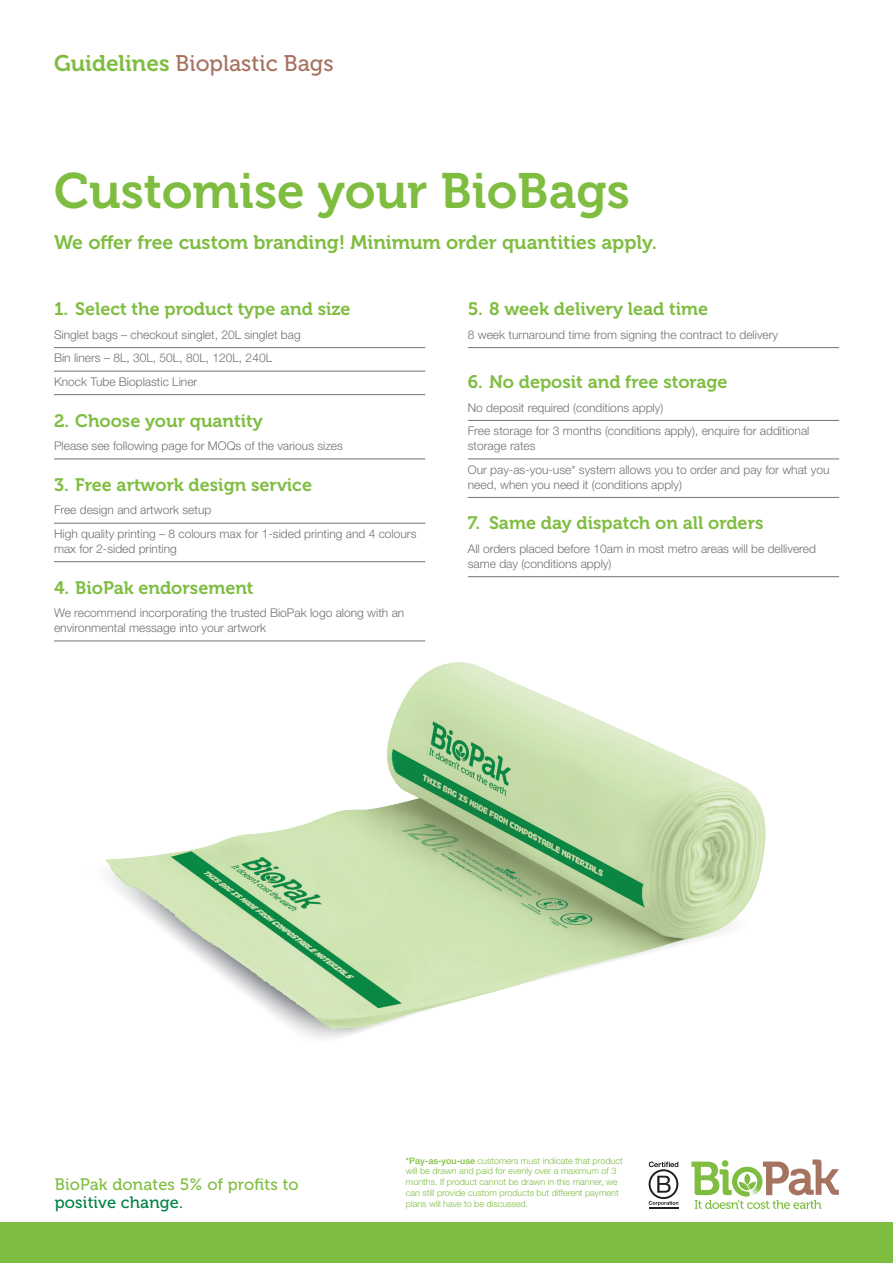
<style>
.page{position:relative;width:893px;height:1263px;background:#fff}
.page>*{position:absolute;margin:0;border:0;box-sizing:border-box;transform-origin:0 0}
.Page_header{font:49.5px "Museo 700";color:#7fbd41}
.t1{font:22.5px "Museo 500";color:#a67361}
.Dark_green_subheader{font:19.5px "Museo 700";color:#7fbd41}
.Sub_subheader{font:18px "Museo 700";color:#7fbd41}
.t2{font:16.5px "Museo 500";letter-spacing:.01em;color:#81bd41}
.t3{font:16.5px "Museo 500";letter-spacing:.01em;color:#008345}
.Custom_branding_copy{font:300 12px/15px "Helvetica Neue LT Pro";color:#707171}
.t4{font:300 9px/10.8px "Helvetica Neue LT Pro";color:#7fbd41}
.s1{font-family:"Museo 700";color:#7fbd41}
.s2{font-weight:500}
</style>
<div class="page">
<div style="left:0;top:1222px;width:893px;height:41px;background:#7fbd41"></div>
<svg style="left:691px;top:1159px;width:148px;height:50px"></svg>
<hr style="left:649px;top:1207px;width:29px;height:2px;background:#231f20">
<svg style="left:649px;top:1161px;width:30px;height:45px"></svg>
<hr style="left:54px;top:347px;width:371px;height:1px;background:#707171">
<hr style="left:54px;top:371px;width:371px;height:1px;background:#707171">
<hr style="left:54px;top:394px;width:371px;height:1px;background:#707171">
<hr style="left:54px;top:459px;width:371px;height:1px;background:#707171">
<hr style="left:54px;top:523px;width:371px;height:1px;background:#707171">
<hr style="left:54px;top:561px;width:371px;height:1px;background:#707171">
<hr style="left:54px;top:641px;width:371px;height:1px;background:#707171">
<hr style="left:468px;top:347px;width:371px;height:1px;background:#707171">
<hr style="left:468px;top:420px;width:371px;height:1px;background:#707171">
<hr style="left:468px;top:459px;width:371px;height:1px;background:#707171">
<hr style="left:468px;top:497px;width:371px;height:1px;background:#707171">
<hr style="left:468px;top:576px;width:371px;height:1px;background:#707171">
<img style="left:106px;top:662px;width:660px;height:367px">
<h2 class="t1" style="left:54px;top:51px;width:281px"><span class="s1">Guidelines</span> Bioplastic Bags</h2>
<p class="Page_header" style="left:54px;top:164px;width:577px">Customise your BioBags</p>
<p class="Dark_green_subheader" style="left:54px;top:231px;width:605px">We offer free custom branding! Minimum order quantities apply.</p>
<p class="Sub_subheader" style="left:54px;top:299px;width:298px">1. Select the product type and size</p>
<p class="Custom_branding_copy" style="left:54px;top:327px;width:248px">Singlet bags – checkout singlet, 20L singlet bag</p>
<p class="Custom_branding_copy" style="left:54px;top:350px;width:220px">Bin liners – 8L, 30L, 50L, 80L, 120L, 240L</p>
<p class="Custom_branding_copy" style="left:54px;top:374px;width:145px">Knock Tube Bioplastic Liner</p>
<p class="Sub_subheader" style="left:54px;top:410px;width:210px">2. Choose your quantity</p>
<p class="Custom_branding_copy" style="left:54px;top:438px;width:290px">Please see following page for MOQs of the various sizes</p>
<p class="Sub_subheader" style="left:54px;top:475px;width:260px">3. Free artwork design service</p>
<p class="Custom_branding_copy" style="left:54px;top:502px;width:159px">Free design and artwork setup</p>
<p class="Custom_branding_copy" style="left:54px;top:526px;width:364px">High quality printing – 8 colours max for 1-sided printing and 4 colours max for 2-sided printing</p>
<p class="Sub_subheader" style="left:54px;top:577px;width:201px">4. BioPak endorsement</p>
<p class="Custom_branding_copy" style="left:54px;top:605px;width:352px">We recommend incorporating the trusted BioPak logo along with an environmental message into your artwork</p>
<p class="Sub_subheader" style="left:468px;top:299px;width:242px">5. 8 week delivery lead time</p>
<p class="Custom_branding_copy" style="left:468px;top:327px;width:312px">8 week turnaround time from signing the contract to delivery</p>
<p class="Sub_subheader" style="left:468px;top:372px;width:261px">6. No deposit and free storage</p>
<p class="Custom_branding_copy" style="left:468px;top:400px;width:197px">No deposit required (conditions apply)</p>
<p class="Custom_branding_copy" style="left:468px;top:423px;width:343px">Free storage for 3 months (conditions apply), enquire for additional storage rates</p>
<p class="Custom_branding_copy" style="left:468px;top:462px;width:363px">Our pay-as-you-use* system allows you to order and pay for what you need, when you need it (conditions apply)</p>
<p class="Sub_subheader" style="left:468px;top:513px;width:297px">7. Same day dispatch on all orders</p>
<p class="Custom_branding_copy" style="left:468px;top:541px;width:350px">All orders placed before 10am in most metro areas will be dellivered same day (conditions apply)</p>
<h3 class="t2" style="left:55px;top:1175px;width:245px">BioPak donates 5% of profits to</h3>
<h3 class="t3" style="left:55px;top:1193px;width:130px">positive change.</h3>
<p class="t4" style="left:406px;top:1155px;width:218px"><span class="s2">*Pay-as-you-use</span> customers must indicate that product will be drawn and paid for evenly over a maximum of 3 months. If product cannot be drawn in this manner, we can still provide custom products but different payment plans will have to be discussed.</p>
</div>
